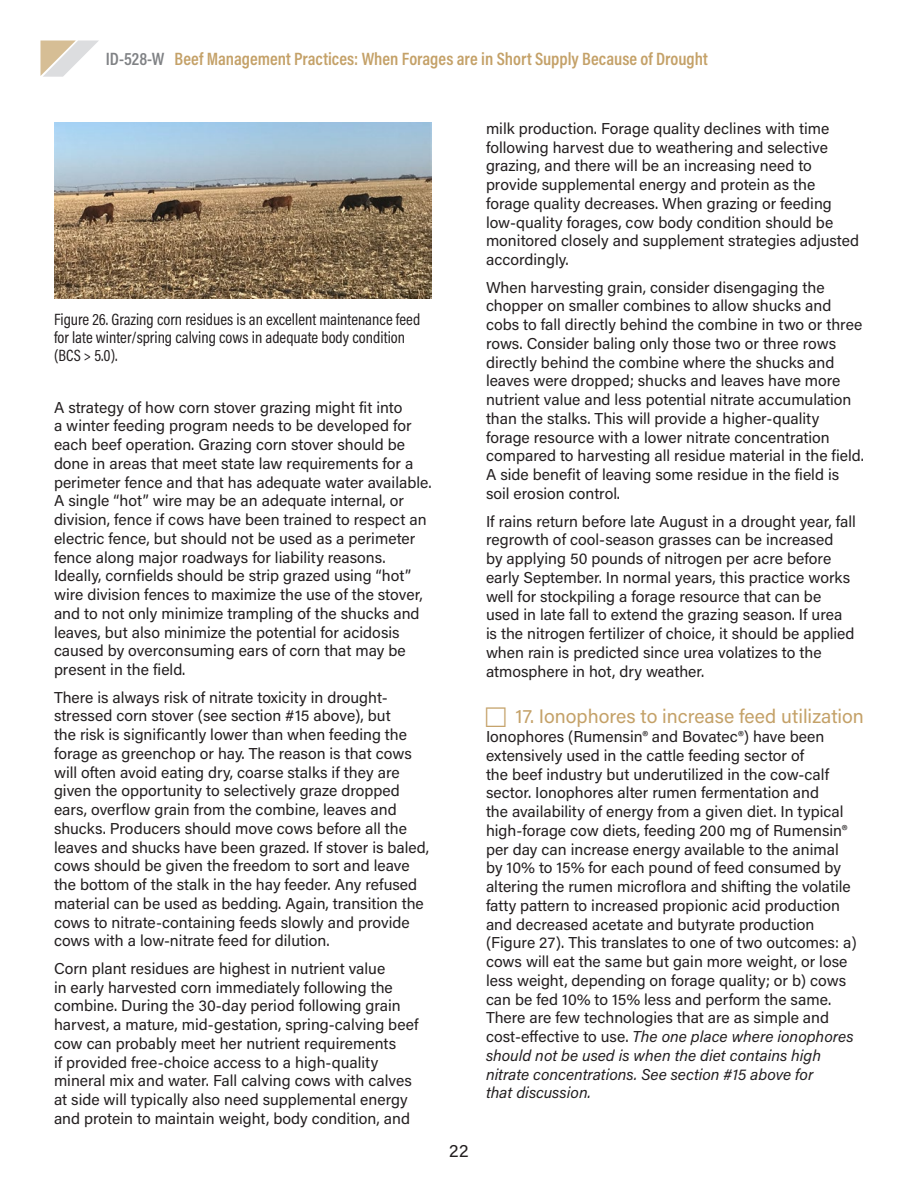
<style>
.page{position:relative;width:918px;height:1188px;background:#fff}
.page>*{position:absolute;margin:0;border:0;box-sizing:border-box;transform-origin:0 0}
.HEADING_2{font:19.5px "Acumin Pro";color:#c4a168}
.t1{font:600 18px "Acumin Pro Cond";color:#c4a168}
.t2{font:18px "Acumin Pro";color:#231f20}
.t3{font:16.5px/18px "Acumin Pro Cond";color:#231f20}
.Body_copy{font:15.75px/18.8px "Acumin Pro";color:#231f20}
.s1{color:#808285}
.s2{font-style:italic}
</style>
<div class="page">
<svg style="left:40px;top:40px;width:59px;height:37px"></svg>
<img style="left:54px;top:123px;width:378px;height:176px">
<p class="t1" style="left:106px;top:47px;width:603px"><span class="s1">ID-528-W</span> Beef Management Practices: When Forages are in Short Supply Because of Drought</p>
<p class="t3" style="left:54px;top:310px;width:368px">Figure 26. Grazing corn residues is an excellent maintenance feed for late winter/spring calving cows in adequate body condition (BCS &gt; 5.0).</p>
<p class="Body_copy" style="left:54px;top:397px;width:379px">A strategy of how corn stover grazing might fit into<br>a winter feeding program needs to be developed for each beef operation. Grazing corn stover should be done in areas that meet state law requirements for a perimeter fence and that has adequate water available.<br>A single “hot” wire may be an adequate internal, or division, fence if cows have been trained to respect an electric fence, but should not be used as a perimeter fence along major roadways for liability reasons.<br>Ideally, cornfields should be strip grazed using “hot” wire division fences to maximize the use of the stover, and to not only minimize trampling of the shucks and leaves, but also minimize the potential for acidosis caused by overconsuming ears of corn that may be present in the field.</p>
<p class="Body_copy" style="left:54px;top:687px;width:377px">There is always risk of nitrate toxicity in drought&shy;stressed corn stover (see section #15 above), but<br>the risk is significantly lower than when feeding the forage as greenchop or hay. The reason is that cows will often avoid eating dry, coarse stalks if they are given the opportunity to selectively graze dropped ears, overflow grain from the combine, leaves and shucks. Producers should move cows before all the leaves and shucks have been grazed. If stover is baled, cows should be given the freedom to sort and leave the bottom of the stalk in the hay feeder. Any refused material can be used as bedding. Again, transition the cows to nitrate-containing feeds slowly and provide cows with a low-nitrate feed for dilution.</p>
<p class="Body_copy" style="left:54px;top:958px;width:366px">Corn plant residues are highest in nutrient value<br>in early harvested corn immediately following the combine. During the 30-day period following grain harvest, a mature, mid-gestation, spring-calving beef cow can probably meet her nutrient requirements<br>if provided free-choice access to a high-quality mineral mix and water. Fall calving cows with calves at side will typically also need supplemental energy and protein to maintain weight, body condition, and</p>
<p class="Body_copy" style="left:486px;top:118px;width:375px">milk production. Forage quality declines with time following harvest due to weathering and selective grazing, and there will be an increasing need to provide supplemental energy and protein as the forage quality decreases. When grazing or feeding low-quality forages, cow body condition should be monitored closely and supplement strategies adjusted accordingly.</p>
<p class="Body_copy" style="left:486px;top:277px;width:379px">When harvesting grain, consider disengaging the chopper on smaller combines to allow shucks and cobs to fall directly behind the combine in two or three rows. Consider baling only those two or three rows directly behind the combine where the shucks and leaves were dropped; shucks and leaves have more nutrient value and less potential nitrate accumulation than the stalks. This will provide a higher-quality forage resource with a lower nitrate concentration compared to harvesting all residue material in the field.<br>A side benefit of leaving some residue in the field is soil erosion control.</p>
<p class="Body_copy" style="left:486px;top:511px;width:371px">If rains return before late August in a drought year, fall regrowth of cool-season grasses can be increased<br>by applying 50 pounds of nitrogen per acre before early September. In normal years, this practice works well for stockpiling a forage resource that can be used in late fall to extend the grazing season. If urea is the nitrogen fertilizer of choice, it should be applied when rain is predicted since urea volatizes to the atmosphere in hot, dry weather.</p>
<p class="HEADING_2" style="left:515px;top:703px;width:350px">17. Ionophores to increase feed utilization</p>
<p class="Body_copy" style="left:486px;top:727px;width:372px">Ionophores (Rumensin® and Bovatec®) have been extensively used in the cattle feeding sector of<br>the beef industry but underutilized in the cow-calf sector. Ionophores alter rumen fermentation and<br>the availability of energy from a given diet. In typical high-forage cow diets, feeding 200 mg of Rumensin® per day can increase energy available to the animal by 10% to 15% for each pound of feed consumed by altering the rumen microflora and shifting the volatile fatty pattern to increased propionic acid production and decreased acetate and butyrate production (Figure 27). This translates to one of two outcomes: a) cows will eat the same but gain more weight, or lose less weight, depending on forage quality; or b) cows can be fed 10% to 15% less and perform the same.<br>There are few technologies that are as simple and cost-effective to use. <span class="s2">The one place where ionophores should not be used is when the diet contains high nitrate concentrations. See section #15 above for<br>that discussion.</span></p>
<p class="t2" style="left:449px;top:1138px;width:21px">22</p>
</div>
